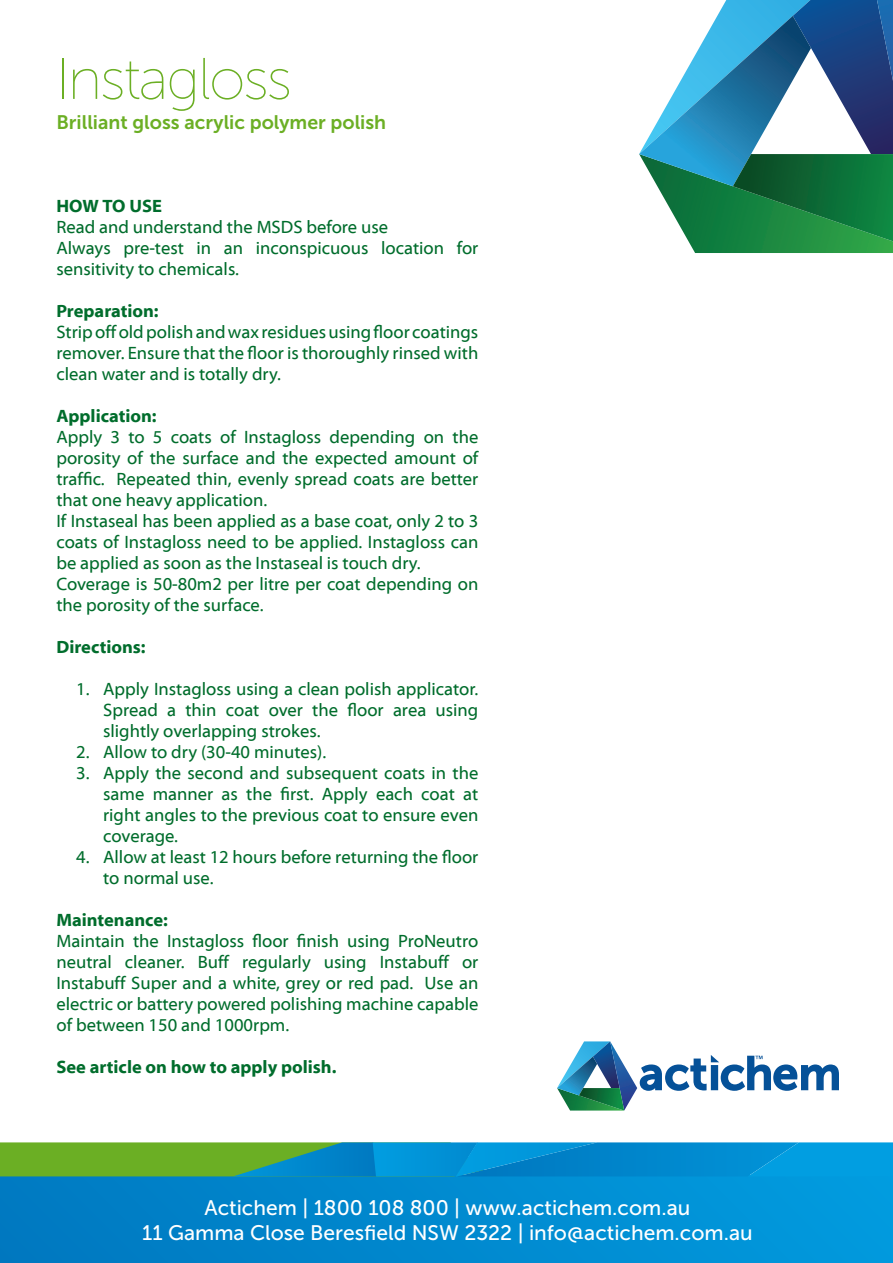
<style>
.page{position:relative;width:893px;height:1263px;background:#fff}
.page>*{position:absolute;margin:0;border:0;box-sizing:border-box;transform-origin:0 0}
.t1{font:300 58.5px "Museo Sans Display";color:#6baf24}
.t2{font:21px "Museo Sans 500";color:#fff}
.t3{font:19.5px "Museo Sans 700";color:#6baf24}
.t4{font:18px/21px "Myriad Web Pro";color:#006d2c;text-align:justify}
.t5{font:700 18px "Myriad Web Pro";color:#006d2c}
</style>
<div class="page">
<div style="left:0;top:1176px;width:893px;height:87px;background:linear-gradient(to right,#0079c0,#019bde)"></div>
<svg style="left:639px;top:0;width:254px;height:253px"></svg>
<svg style="left:557px;top:1041px;width:282px;height:69px"></svg>
<svg style="left:0;top:1142px;width:893px;height:34px;background:#269a9c"></svg>
<p class="t1" style="left:56px;top:48px;width:236px">Instagloss</p>
<p class="t3" style="left:56px;top:111px;width:331px">Brilliant gloss acrylic polymer polish</p>
<p class="t5" style="left:56px;top:196px;width:107px">HOW TO USE</p>
<p class="t4" style="left:56px;top:217px;width:333px">Read and understand the MSDS before use</p>
<p class="t4" style="left:56px;top:238px;width:423px">Always pre-test in an inconspicuous location for sensitivity to chemicals.</p>
<p class="t5" style="left:56px;top:301px;width:104px">Preparation:</p>
<p class="t4" style="left:56px;top:322px;width:423px">Strip off old polish and wax residues using floor coatings remover. Ensure that the floor is thoroughly rinsed with clean water and is totally dry.</p>
<p class="t5" style="left:56px;top:406px;width:102px">Application:</p>
<p class="t4" style="left:56px;top:427px;width:423px">Apply 3 to 5 coats of Instagloss depending on the porosity of the surface and the expected amount of traffic. Repeated thin, evenly spread coats are better that one heavy application.</p>
<p class="t4" style="left:56px;top:511px;width:423px">If Instaseal has been applied as a base coat, only 2 to 3 coats of Instagloss need to be applied. Instagloss can be applied as soon as the Instaseal is touch dry.</p>
<p class="t4" style="left:56px;top:574px;width:423px">Coverage is 50-80m2 per litre per coat depending on the porosity of the surface.</p>
<p class="t5" style="left:56px;top:637px;width:91px">Directions:</p>
<p class="t4" style="left:103px;top:679px;width:377px;text-indent:-27px">1. Apply Instagloss using a clean polish applicator.<br>Spread a thin coat over the floor area using slightly overlapping strokes.</p>
<p class="t4" style="left:76px;top:742px;width:252px">2. Allow to dry (30-40 minutes).</p>
<p class="t4" style="left:103px;top:763px;width:377px;text-indent:-27px">3. Apply the second and subsequent coats in the same manner as the first. Apply each coat at right angles to the previous coat to ensure even coverage.</p>
<p class="t4" style="left:103px;top:847px;width:377px;text-indent:-27px">4. Allow at least 12 hours before returning the floor to normal use.</p>
<p class="t5" style="left:56px;top:910px;width:113px">Maintenance:</p>
<p class="t4" style="left:56px;top:931px;width:423px">Maintain the Instagloss floor finish using ProNeutro neutral cleaner. Buff regularly using Instabuff or Instabuff Super and a white, grey or red pad. Use an electric or battery powered polishing machine capable of between 150 and 1000rpm.</p>
<p class="t5" style="left:56px;top:1057px;width:282px">See article on how to apply polish.</p>
<p class="t2" style="left:204px;top:1196px;width:487px">Actichem | 1800 108 800 | www.actichem.com.au</p>
<p class="t2" style="left:142px;top:1221px;width:612px">11 Gamma Close Beresfield NSW 2322 | info@actichem.com.au</p>
</div>
